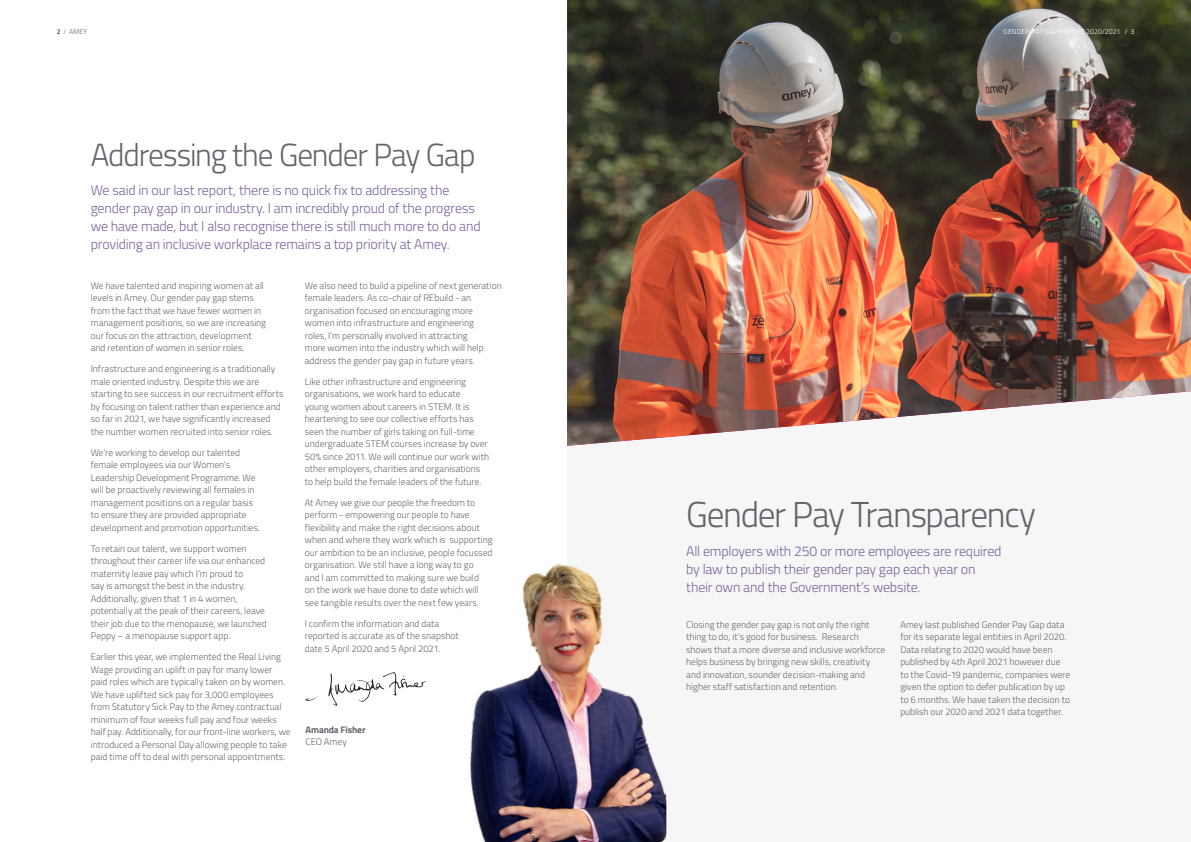
<style>
.page{position:relative;width:1191px;height:842px;background:#fff}
.page>*{position:absolute;margin:0;border:0;box-sizing:border-box;transform-origin:0 0}
.t1{font:300 36px "Titillium";letter-spacing:-.035em;color:#65646d}
.t2{font:300 32px "Titillium";letter-spacing:-.035em;color:#65646d}
.Intro{font:300 14px/18px "Titillium";letter-spacing:-.015em;color:#7a619b}
.Body{font:300 9.5px/12.5px "Titillium";color:#65646d}
.Text_-_level_3{font:700 9.5px/12px "Titillium";letter-spacing:-.015em;color:#65646d}
.t3{font:300 7px "Titillium";letter-spacing:.015em;color:#fff}
.t4{font:300 7px "Titillium";color:#65646d}
.s1{font-weight:700}
.s2{font-weight:300}
</style>
<div class="page">
<div style="left:567px;top:0;width:624px;height:842px;background:#f6f6f7"></div>
<img style="left:469px;top:563px;width:197px;height:279px">
<svg style="left:305px;top:696px;width:14px;height:5px"></svg>
<svg style="left:328px;top:672px;width:98px;height:34px"></svg>
<img style="left:567px;top:0;width:624px;height:446px">
<p class="t4" style="left:57px;top:26px;width:32px"><span class="s1">2</span> / AMEY</p>
<p class="t3" style="left:1003px;top:26px;width:132px">GENDER PAY GAP REPORT 2020/2021 / 3</p>
<p class="t2" style="left:91px;top:131px;width:386px">Addressing the Gender Pay Gap</p>
<p class="Intro" style="left:91px;top:180px;width:391px">We said in our last report, there is no quick fix to addressing the gender pay gap in our industry. I am incredibly proud of the progress we have made, but I also recognise there is still much more to do and providing an inclusive workplace remains a top priority at Amey.</p>
<p class="Body" style="left:91px;top:278px;width:177px">We have talented and inspiring women at all levels in Amey. Our gender pay gap stems from the fact that we have fewer women in management positions, so we are increasing our focus on the attraction, development and retention of women in senior roles.</p>
<p class="Body" style="left:91px;top:362px;width:194px">Infrastructure and engineering is a traditionally male oriented industry. Despite this we are starting to see success in our recruitment efforts by focusing on talent rather than experience and so far in 2021, we have significantly increased the number women recruited into senior roles.</p>
<p class="Body" style="left:91px;top:446px;width:171px">We’re working to develop our talented female employees via our Women’s Leadership Development Programme. We will be proactively reviewing all females in management positions on a regular basis to ensure they are provided appropriate development and promotion opportunities.</p>
<p class="Body" style="left:91px;top:542px;width:178px">To retain our talent, we support women throughout their career life via our enhanced maternity leave pay which I’m proud to<br>say is amongst the best in the industry.<br>Additionally, given that 1 in 4 women, potentially at the peak of their careers, leave their job due to the menopause, we launched Peppy – a menopause support app.</p>
<p class="Body" style="left:91px;top:650px;width:201px">Earlier this year, we implemented the Real Living Wage providing an uplift in pay for many lower paid roles which are typically taken on by women.<br>We have uplifted sick pay for 3,000 employees from Statutory Sick Pay to the Amey contractual minimum of four weeks full pay and four weeks half pay. Additionally, for our front-line workers, we introduced a Personal Day allowing people to take paid time off to deal with personal appointments.</p>
<p class="Body" style="left:305px;top:278px;width:198px">We also need to build a pipeline of next generation female leaders. As co-chair of REbuild - an organisation focused on encouraging more women into infrastructure and engineering<br>roles, I’m personally involved in attracting<br>more women into the industry which will help address the gender pay gap in future years.</p>
<p class="Body" style="left:305px;top:375px;width:186px">Like other infrastructure and engineering organisations, we work hard to educate<br>young women about careers in STEM. It is heartening to see our collective efforts has seen the number of girls taking on full-time undergraduate STEM courses increase by over 50% since 2011. We will continue our work with other employers, charities and organisations to help build the female leaders of the future.</p>
<p class="Body" style="left:305px;top:496px;width:189px">At Amey we give our people the freedom to perform - empowering our people to have flexibility and make the right decisions about when and where they work which is supporting our ambition to be an inclusive, people focussed organisation. We still have a long way to go<br>and I am committed to making sure we build<br>on the work we have done to date which will see tangible results over the next few years.</p>
<p class="Body" style="left:305px;top:617px;width:155px">I confirm the information and data reported is accurate as of the snapshot date 5 April 2020 and 5 April 2021.</p>
<p class="Text_-_level_3" style="left:305px;top:724px;width:61px">Amanda Fisher<br><span class="s2">CEO Amey</span></p>
<p class="t1" style="left:686px;top:488px;width:351px">Gender Pay Transparency</p>
<p class="Intro" style="left:686px;top:542px;width:317px">All employers with 250 or more employees are required by law to publish their gender pay gap each year on their own and the Government’s website.</p>
<p class="Body" style="left:686px;top:618px;width:200px">Closing the gender pay gap is not only the right thing to do, it’s good for business. Research shows that a more diverse and inclusive workforce helps business by bringing new skills, creativity and innovation, sounder decision-making and higher staff satisfaction and retention.</p>
<p class="Body" style="left:900px;top:618px;width:171px">Amey last published Gender Pay Gap data for its separate legal entities in April 2020.<br>Data relating to 2020 would have been published by 4th April 2021 however due to the Covid-19 pandemic, companies were given the option to defer publication by up to 6 months. We have taken the decision to publish our 2020 and 2021 data together.</p>
</div>
